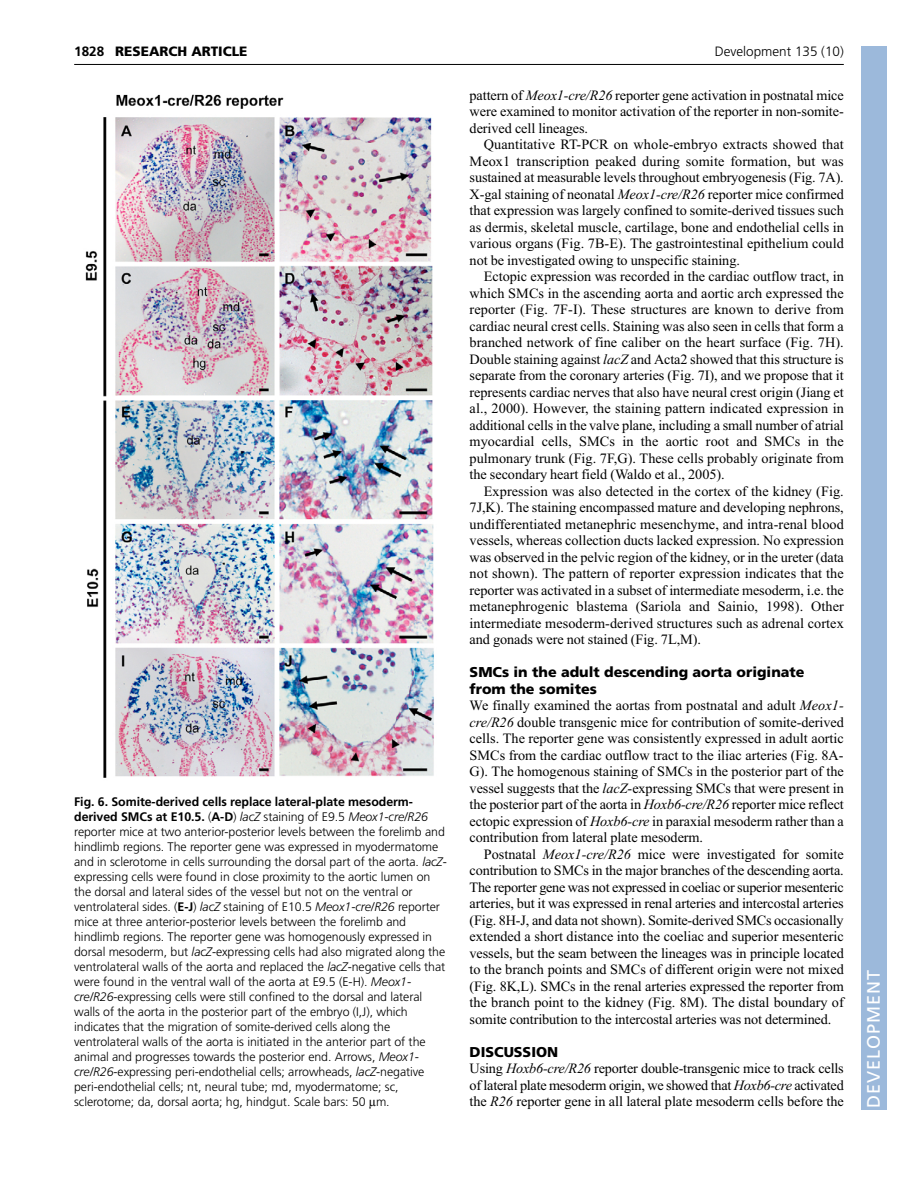
<style>
.page{position:relative;width:918px;height:1188px;background:#fff}
.page>*{position:absolute;margin:0;border:0;box-sizing:border-box;transform-origin:0 0}
.t1{font:18px "Frutiger LT Std";letter-spacing:.055em;color:#fff}
.t2{font:14.25px/16.5px "Times New Roman";letter-spacing:-.005em;color:#000;text-align:justify}
.t3{font:900 14.25px/16.5px "Frutiger LT Std";color:#000}
.t4{font:300 13.5px "Frutiger LT Std";color:#000}
.t5{font:900 13.5px "Frutiger LT Std";color:#000}
.t6{font:700 13.5px "Frutiger LT Std";color:#000}
.t7{font:300 12.3px/15px "Frutiger LT Std";letter-spacing:-.005em;color:#000}
.s1{font-weight:700}
.s2{font-style:italic}
</style>
<div class="page">
<hr style="left:74px;top:64px;width:770px;height:1px;background:#000">
<img style="left:85px;top:94px;width:349px;height:684px">
<div style="left:861px;top:46px;width:25px;height:1064px;background:#9cb9db"></div>
<p class="t6" style="left:74px;top:46px;width:32px">1828</p>
<p class="t5" style="left:115px;top:46px;width:134px">RESEARCH ARTICLE</p>
<p class="t4" style="left:715px;top:46px;width:131px">Development 135 (10)</p>
<p class="t7" style="left:74px;top:796px;width:374px"><span class="s1">Fig. 6. Somite-derived cells replace lateral-plate mesoderm&shy;derived SMCs at E10.5.</span> (<span class="s1">A-D</span>) <span class="s2">lacZ</span> staining of E9.5 <span class="s2">Meox1-cre/R26 </span>reporter mice at two anterior-posterior levels between the forelimb and hindlimb regions. The reporter gene was expressed in myodermatome and in sclerotome in cells surrounding the dorsal part of the aorta. <span class="s2">lacZ&shy;</span>expressing cells were found in close proximity to the aortic lumen on the dorsal and lateral sides of the vessel but not on the ventral or ventrolateral sides. (<span class="s1">E-J</span>) <span class="s2">lacZ</span> staining of E10.5 <span class="s2">Meox1-cre/R26</span> reporter mice at three anterior-posterior levels between the forelimb and hindlimb regions. The reporter gene was homogenously expressed in dorsal mesoderm, but <span class="s2">lacZ</span>-expressing cells had also migrated along the ventrolateral walls of the aorta and replaced the <span class="s2">lacZ</span>-negative cells that were found in the ventral wall of the aorta at E9.5 (E-H). <span class="s2">Meox1- cre/R26</span>-expressing cells were still confined to the dorsal and lateral walls of the aorta in the posterior part of the embryo (I,J), which indicates that the migration of somite-derived cells along the ventrolateral walls of the aorta is initiated in the anterior part of the animal and progresses towards the posterior end. Arrows, <span class="s2">Meox1- cre/R26</span>-expressing peri-endothelial cells; arrowheads, <span class="s2">lacZ</span>-negative peri-endothelial cells; nt, neural tube; md, myodermatome; sc, sclerotome; da, dorsal aorta; hg, hindgut. Scale bars: 50 m.</p>
<p class="t2" style="left:470px;top:88px;width:376px">pattern of <span class="s2">Meox1-cre/R26</span> reporter gene activation in postnatal mice were examined to monitor activation of the reporter in non-somite&shy;derived cell lineages.</p>
<p class="t2" style="left:470px;top:138px;width:376px;text-indent:14px">Quantitative RT-PCR on whole-embryo extracts showed that Meox1 transcription peaked during somite formation, but was sustained at measurable levels throughout embryogenesis (Fig. 7A).<br>X-gal staining of neonatal <span class="s2">Meox1-cre/R26</span> reporter mice confirmed that expression was largely confined to somite-derived tissues such as dermis, skeletal muscle, cartilage, bone and endothelial cells in various organs (Fig. 7B-E). The gastrointestinal epithelium could not be investigated owing to unspecific staining.</p>
<p class="t2" style="left:470px;top:270px;width:376px;text-indent:14px">Ectopic expression was recorded in the cardiac outflow tract, in which SMCs in the ascending aorta and aortic arch expressed the reporter (Fig. 7F-I). These structures are known to derive from cardiac neural crest cells. Staining was also seen in cells that form a branched network of fine caliber on the heart surface (Fig. 7H).<br>Double staining against <span class="s2">lacZ</span> and Acta2 showed that this structure is separate from the coronary arteries (Fig. 7I), and we propose that it represents cardiac nerves that also have neural crest origin (Jiang et al., 2000). However, the staining pattern indicated expression in additional cells in the valve plane, including a small number of atrial myocardial cells, SMCs in the aortic root and SMCs in the pulmonary trunk (Fig. 7F,G). These cells probably originate from the secondary heart field (Waldo et al., 2005).</p>
<p class="t2" style="left:470px;top:484px;width:376px;text-indent:14px">Expression was also detected in the cortex of the kidney (Fig.<br>7J,K). The staining encompassed mature and developing nephrons, undifferentiated metanephric mesenchyme, and intra-renal blood vessels, whereas collection ducts lacked expression. No expression was observed in the pelvic region of the kidney, or in the ureter (data not shown). The pattern of reporter expression indicates that the reporter was activated in a subset of intermediate mesoderm, i.e. the metanephrogenic blastema (Sariola and Sainio, 1998). Other intermediate mesoderm-derived structures such as adrenal cortex and gonads were not stained (Fig. 7L,M).</p>
<p class="t3" style="left:470px;top:665px;width:337px">SMCs in the adult descending aorta originate from the somites</p>
<p class="t2" style="left:470px;top:699px;width:376px">We finally examined the aortas from postnatal and adult <span class="s2">Meox1- cre/R26</span> double transgenic mice for contribution of somite-derived cells. The reporter gene was consistently expressed in adult aortic SMCs from the cardiac outflow tract to the iliac arteries (Fig. 8A-G). The homogenous staining of SMCs in the posterior part of the vessel suggests that the <span class="s2">lacZ</span>-expressing SMCs that were present in the posterior part of the aorta in <span class="s2">Hoxb6-cre/R26</span> reporter mice reflect ectopic expression of <span class="s2">Hoxb6-cre</span> in paraxial mesoderm rather than a contribution from lateral plate mesoderm.</p>
<p class="t2" style="left:470px;top:847px;width:376px;text-indent:14px">Postnatal <span class="s2">Meox1-cre/R26</span> mice were investigated for somite contribution to SMCs in the major branches of the descending aorta.<br>The reporter gene was not expressed in coeliac or superior mesenteric arteries, but it was expressed in renal arteries and intercostal arteries (Fig. 8H-J, and data not shown). Somite-derived SMCs occasionally extended a short distance into the coeliac and superior mesenteric vessels, but the seam between the lineages was in principle located to the branch points and SMCs of different origin were not mixed (Fig. 8K,L). SMCs in the renal arteries expressed the reporter from the branch point to the kidney (Fig. 8M). The distal boundary of somite contribution to the intercostal arteries was not determined.</p>
<p class="t3" style="left:470px;top:1045px;width:90px">DISCUSSION</p>
<p class="t2" style="left:470px;top:1062px;width:376px">Using <span class="s2">Hoxb6-cre/R26</span> reporter double-transgenic mice to track cells of lateral plate mesoderm origin, we showed that <span class="s2">Hoxb6-cre</span> activated the <span class="s2">R26</span> reporter gene in all lateral plate mesoderm cells before the</p>
<p class="t1" style="left:863px;top:1108px;width:140px;rotate:-90deg">DEVELOPMENT</p>
</div>
